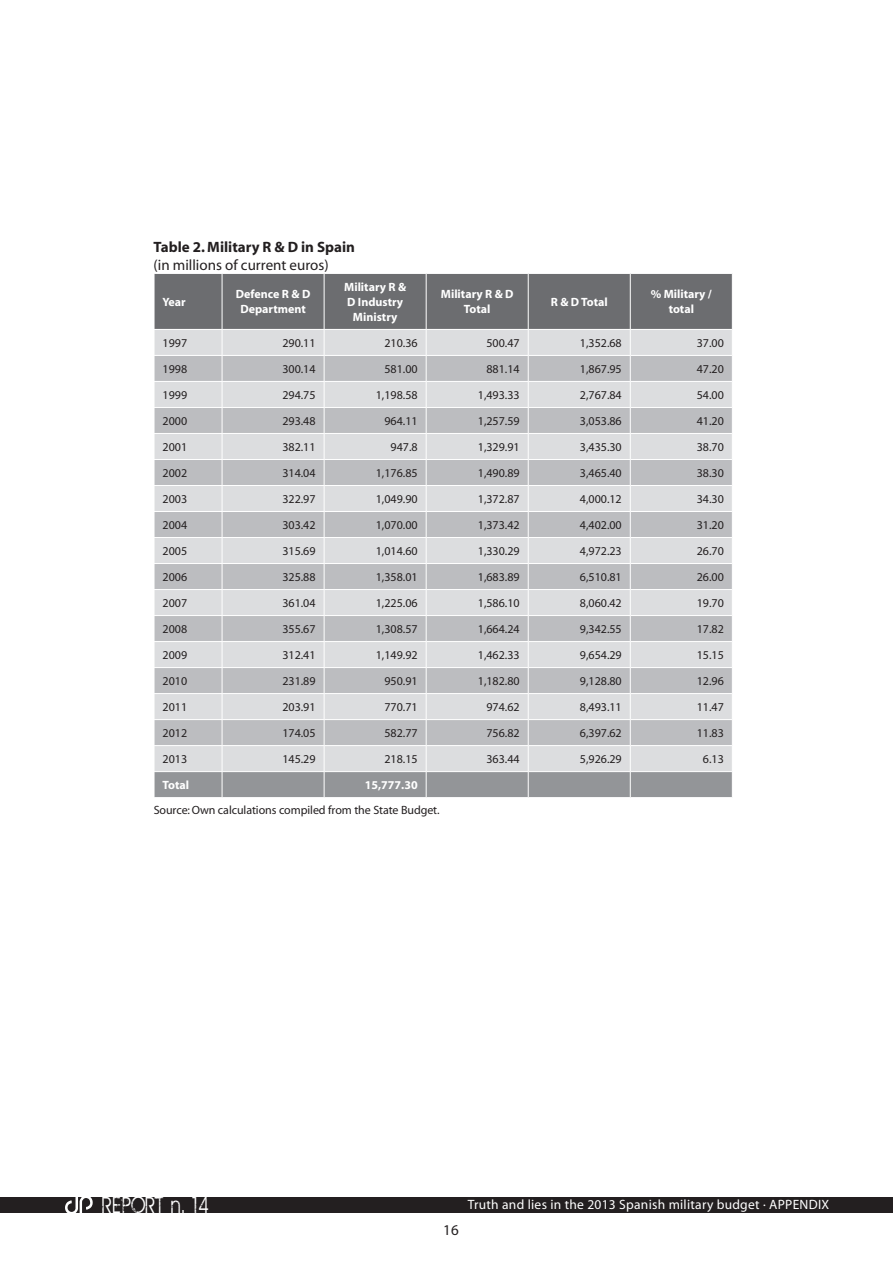
<style>
.page{position:relative;width:893px;height:1263px;background:#fff}
.page>*{position:absolute;margin:0;border:0;box-sizing:border-box;transform-origin:0 0}
.t1{font:25.2px "BIRTHOFAHERO";letter-spacing:.1em;color:#fff;scale:.83 1}
.t2{font:15px "Myriad";color:#231f20}
.t3{font:700 15px "Myriad";color:#231f20}
.t4{font:13.5px "Myriad";letter-spacing:.02em;color:#fff}
.t5{font:12px "Myriad";color:#231f20}
.t6{font:700 12px/15px "Myriad";color:#fff;text-align:center}
</style>
<div class="page">
<div style="left:0;top:1197px;width:893px;height:16px;background:#231f20"></div>
<svg style="left:65px;top:1197px;width:28px;height:16px"></svg>
<svg style="left:154px;top:273px;width:578px;height:524px;background:#c2c3c5"></svg>
<p class="t3" style="left:154px;top:239px;width:203px">Table 2. Military R &amp; D in Spain</p>
<p class="t2" style="left:154px;top:258px;width:177px">(in millions of current euros)</p>
<p class="t6" style="left:163px;top:295px;width:25px">Year</p>
<p class="t6" style="left:236px;top:287px;width:75px">Defence R &amp; D<br>Department</p>
<p class="t6" style="left:344px;top:280px;width:63px">Military R &amp;<br>D Industry<br>Ministry</p>
<p class="t6" style="left:441px;top:287px;width:73px">Military R &amp; D<br>Total</p>
<p class="t6" style="left:551px;top:295px;width:58px">R &amp; D Total</p>
<p class="t6" style="left:651px;top:287px;width:63px">% Military / total</p>
<p class="t5" style="left:163px;top:337px;width:26px">1997</p>
<p class="t5" style="left:282px;top:337px;width:35px">290.11</p>
<p class="t5" style="left:384px;top:337px;width:35px">210.36</p>
<p class="t5" style="left:486px;top:337px;width:35px">500.47</p>
<p class="t5" style="left:580px;top:337px;width:43px">1,352.68</p>
<p class="t5" style="left:697px;top:337px;width:29px">37.00</p>
<p class="t5" style="left:163px;top:363px;width:26px">1998</p>
<p class="t5" style="left:282px;top:363px;width:35px">300.14</p>
<p class="t5" style="left:384px;top:363px;width:35px">581.00</p>
<p class="t5" style="left:486px;top:363px;width:35px">881.14</p>
<p class="t5" style="left:580px;top:363px;width:43px">1,867.95</p>
<p class="t5" style="left:697px;top:363px;width:29px">47.20</p>
<p class="t5" style="left:163px;top:389px;width:26px">1999</p>
<p class="t5" style="left:282px;top:389px;width:35px">294.75</p>
<p class="t5" style="left:376px;top:389px;width:43px">1,198.58</p>
<p class="t5" style="left:478px;top:389px;width:43px">1,493.33</p>
<p class="t5" style="left:580px;top:389px;width:43px">2,767.84</p>
<p class="t5" style="left:697px;top:389px;width:29px">54.00</p>
<p class="t5" style="left:163px;top:415px;width:26px">2000</p>
<p class="t5" style="left:282px;top:415px;width:35px">293.48</p>
<p class="t5" style="left:384px;top:415px;width:35px">964.11</p>
<p class="t5" style="left:478px;top:415px;width:43px">1,257.59</p>
<p class="t5" style="left:580px;top:415px;width:43px">3,053.86</p>
<p class="t5" style="left:697px;top:415px;width:29px">41.20</p>
<p class="t5" style="left:163px;top:441px;width:26px">2001</p>
<p class="t5" style="left:282px;top:441px;width:35px">382.11</p>
<p class="t5" style="left:391px;top:441px;width:29px">947.8</p>
<p class="t5" style="left:478px;top:441px;width:43px">1,329.91</p>
<p class="t5" style="left:580px;top:441px;width:43px">3,435.30</p>
<p class="t5" style="left:697px;top:441px;width:29px">38.70</p>
<p class="t5" style="left:163px;top:467px;width:26px">2002</p>
<p class="t5" style="left:282px;top:467px;width:35px">314.04</p>
<p class="t5" style="left:376px;top:467px;width:43px">1,176.85</p>
<p class="t5" style="left:478px;top:467px;width:43px">1,490.89</p>
<p class="t5" style="left:580px;top:467px;width:43px">3,465.40</p>
<p class="t5" style="left:697px;top:467px;width:29px">38.30</p>
<p class="t5" style="left:163px;top:493px;width:26px">2003</p>
<p class="t5" style="left:282px;top:493px;width:35px">322.97</p>
<p class="t5" style="left:376px;top:493px;width:43px">1,049.90</p>
<p class="t5" style="left:478px;top:493px;width:43px">1,372.87</p>
<p class="t5" style="left:580px;top:493px;width:43px">4,000.12</p>
<p class="t5" style="left:697px;top:493px;width:29px">34.30</p>
<p class="t5" style="left:163px;top:519px;width:26px">2004</p>
<p class="t5" style="left:282px;top:519px;width:35px">303.42</p>
<p class="t5" style="left:376px;top:519px;width:43px">1,070.00</p>
<p class="t5" style="left:478px;top:519px;width:43px">1,373.42</p>
<p class="t5" style="left:580px;top:519px;width:43px">4,402.00</p>
<p class="t5" style="left:697px;top:519px;width:29px">31.20</p>
<p class="t5" style="left:163px;top:545px;width:26px">2005</p>
<p class="t5" style="left:282px;top:545px;width:35px">315.69</p>
<p class="t5" style="left:376px;top:545px;width:43px">1,014.60</p>
<p class="t5" style="left:478px;top:545px;width:43px">1,330.29</p>
<p class="t5" style="left:580px;top:545px;width:43px">4,972.23</p>
<p class="t5" style="left:697px;top:545px;width:29px">26.70</p>
<p class="t5" style="left:163px;top:571px;width:26px">2006</p>
<p class="t5" style="left:282px;top:571px;width:35px">325.88</p>
<p class="t5" style="left:376px;top:571px;width:43px">1,358.01</p>
<p class="t5" style="left:478px;top:571px;width:43px">1,683.89</p>
<p class="t5" style="left:580px;top:571px;width:43px">6,510.81</p>
<p class="t5" style="left:697px;top:571px;width:29px">26.00</p>
<p class="t5" style="left:163px;top:597px;width:26px">2007</p>
<p class="t5" style="left:282px;top:597px;width:35px">361.04</p>
<p class="t5" style="left:376px;top:597px;width:43px">1,225.06</p>
<p class="t5" style="left:478px;top:597px;width:43px">1,586.10</p>
<p class="t5" style="left:580px;top:597px;width:43px">8,060.42</p>
<p class="t5" style="left:697px;top:597px;width:29px">19.70</p>
<p class="t5" style="left:163px;top:623px;width:26px">2008</p>
<p class="t5" style="left:282px;top:623px;width:35px">355.67</p>
<p class="t5" style="left:376px;top:623px;width:43px">1,308.57</p>
<p class="t5" style="left:478px;top:623px;width:43px">1,664.24</p>
<p class="t5" style="left:580px;top:623px;width:43px">9,342.55</p>
<p class="t5" style="left:697px;top:623px;width:29px">17.82</p>
<p class="t5" style="left:163px;top:649px;width:26px">2009</p>
<p class="t5" style="left:282px;top:649px;width:35px">312.41</p>
<p class="t5" style="left:376px;top:649px;width:43px">1,149.92</p>
<p class="t5" style="left:478px;top:649px;width:43px">1,462.33</p>
<p class="t5" style="left:580px;top:649px;width:43px">9,654.29</p>
<p class="t5" style="left:697px;top:649px;width:29px">15.15</p>
<p class="t5" style="left:163px;top:675px;width:26px">2010</p>
<p class="t5" style="left:282px;top:675px;width:35px">231.89</p>
<p class="t5" style="left:384px;top:675px;width:35px">950.91</p>
<p class="t5" style="left:478px;top:675px;width:43px">1,182.80</p>
<p class="t5" style="left:580px;top:675px;width:43px">9,128.80</p>
<p class="t5" style="left:697px;top:675px;width:29px">12.96</p>
<p class="t5" style="left:163px;top:701px;width:26px">2011</p>
<p class="t5" style="left:282px;top:701px;width:35px">203.91</p>
<p class="t5" style="left:384px;top:701px;width:35px">770.71</p>
<p class="t5" style="left:486px;top:701px;width:35px">974.62</p>
<p class="t5" style="left:580px;top:701px;width:43px">8,493.11</p>
<p class="t5" style="left:697px;top:701px;width:29px">11.47</p>
<p class="t5" style="left:163px;top:727px;width:26px">2012</p>
<p class="t5" style="left:282px;top:727px;width:35px">174.05</p>
<p class="t5" style="left:384px;top:727px;width:35px">582.77</p>
<p class="t5" style="left:486px;top:727px;width:35px">756.82</p>
<p class="t5" style="left:580px;top:727px;width:43px">6,397.62</p>
<p class="t5" style="left:697px;top:727px;width:29px">11.83</p>
<p class="t5" style="left:163px;top:753px;width:26px">2013</p>
<p class="t5" style="left:282px;top:753px;width:35px">145.29</p>
<p class="t5" style="left:384px;top:753px;width:35px">218.15</p>
<p class="t5" style="left:486px;top:753px;width:35px">363.44</p>
<p class="t5" style="left:580px;top:753px;width:43px">5,926.29</p>
<p class="t5" style="left:703px;top:753px;width:22px">6.13</p>
<p class="t6" style="left:163px;top:778px;width:28px">Total</p>
<p class="t6" style="left:365px;top:778px;width:54px">15,777.30</p>
<p class="t5" style="left:154px;top:804px;width:288px">Source: Own calculations compiled from the State Budget.</p>
<h1 class="t1" style="left:102px;top:1191px;width:129px">REPORT n. 14</h1>
<p class="t4" style="left:468px;top:1198px;width:310px">Truth and lies in the 2013 Spanish military budget · APPENDI</p>
<p class="t4" style="left:821px;top:1198px;width:9px">X</p>
<p class="t2" style="left:443px;top:1223px;width:17px">16</p>
</div>
